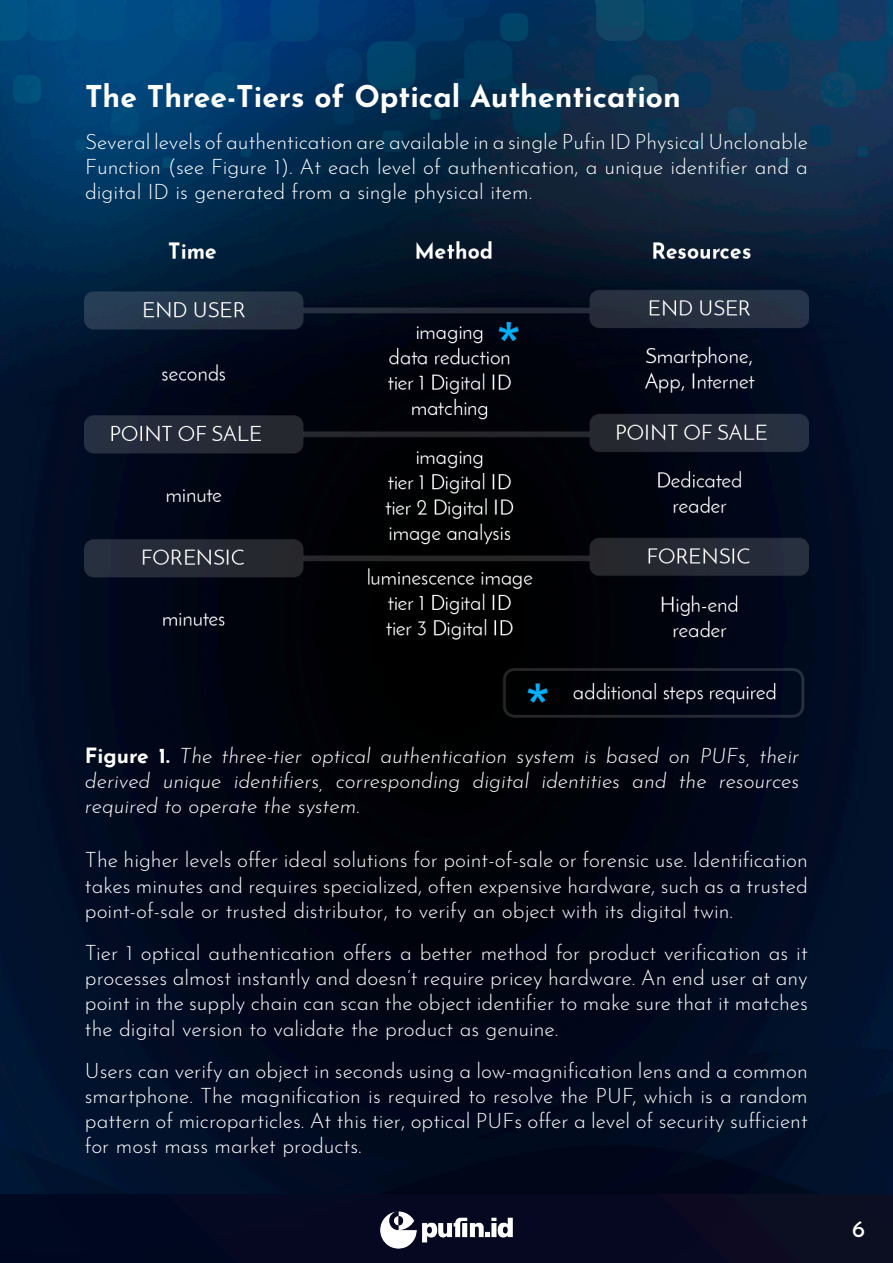
<style>
.page{position:relative;width:893px;height:1263px;background:#fff}
.page>*{position:absolute;margin:0;border:0;box-sizing:border-box;transform-origin:0 0}
.t1{font:700 30px "Josefin Sans";color:#fff}
.t2{font:24px "Josefin Sans";color:#fff}
.t3{font:300 21px/25.2px "Josefin Sans";color:#fff;text-align:justify}
.t4{font:italic 300 21px/25.2px "Josefin Sans";color:#fff;text-align:justify}
.s1{font-weight:700;font-style:normal}
</style>
<div class="page">
<img style="left:0;top:0;width:893px;height:1195px">
<div style="left:0;top:1195px;width:893px;height:68px;background:#060821"></div>
<img style="left:380px;top:1211px;width:133px;height:38px">
<img style="left:84px;top:240px;width:724px;height:478px">
<h1 class="t1" style="left:85px;top:69px;width:597px">The Three-Tiers of Optical Authentication</h1>
<p class="t3" style="left:85px;top:127px;width:724px">Several levels of authentication are available in a single Pufin ID Physical Unclonable Function (see Figure 1). At each level of authentication, a unique identifier and a digital ID is generated from a single physical item.</p>
<p class="t4" style="left:85px;top:741px;width:716px"><span class="s1">Figure 1.</span> The three-tier optical authentication system is based on PUFs, their derived unique identifiers, corresponding digital identities and the resources required to operate the system.</p>
<p class="t3" style="left:85px;top:845px;width:724px">The higher levels offer ideal solutions for point-of-sale or forensic use. Identification takes minutes and requires specialized, often expensive hardware, such as a trusted point-of-sale or trusted distributor, to verify an object with its digital twin.</p>
<p class="t3" style="left:85px;top:938px;width:724px">Tier 1 optical authentication offers a better method for product verification as it processes almost instantly and doesn’t require pricey hardware. An end user at any point in the supply chain can scan the object identifier to make sure that it matches the digital version to validate the product as genuine.</p>
<p class="t3" style="left:85px;top:1056px;width:724px">Users can verify an object in seconds using a low-magnification lens and a common smartphone. The magnification is required to resolve the PUF, which is a random pattern of microparticles. At this tier, optical PUFs offer a level of security sufficient for most mass market products.</p>
<p class="t2" style="left:852px;top:1209px;width:15px">6</p>
</div>
